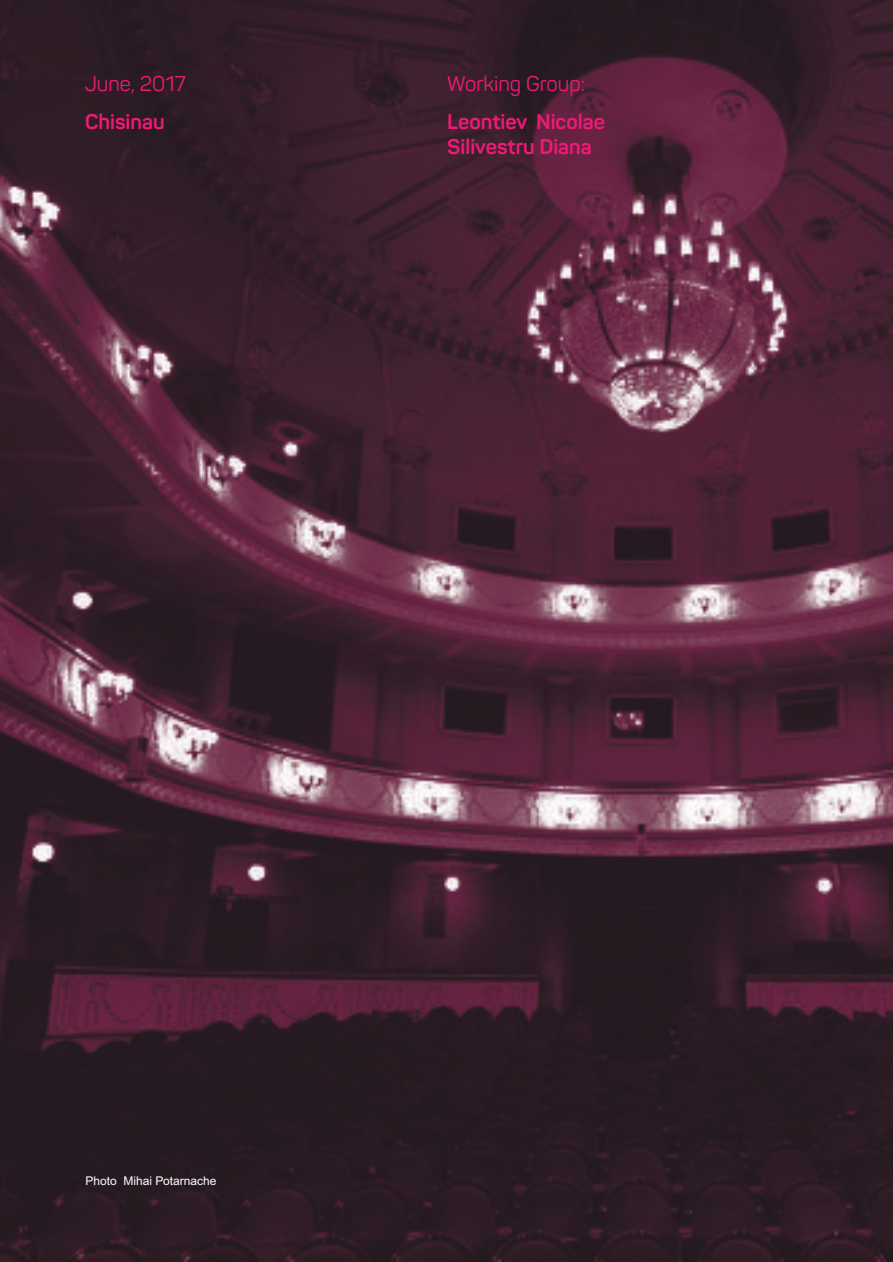
<style>
.page{position:relative;width:893px;height:1262px;background:#fff}
.page>*{position:absolute;margin:0;border:0;box-sizing:border-box;transform-origin:0 0}
.t1{font:700 21px/25.2px "Panton";color:#ee1a75}
.t2{font:21px "Panton";color:#ee1a75}
.t3{font:12px "Arial";color:#fff}
</style>
<div class="page">
<img style="left:0;top:0;width:892px;height:1261px">
<p class="t2" style="left:85px;top:75px;width:102px">June, 2017</p>
<p class="t1" style="left:85px;top:111px;width:81px">Chisinau</p>
<p class="t2" style="left:447px;top:75px;width:139px">Working Group:</p>
<p class="t1" style="left:447px;top:111px;width:159px">Leontiev Nicolae<br>Silivestru Diana</p>
<p class="t3" style="left:85px;top:1176px;width:133px">Photo Mihai Potarnache</p>
</div>
